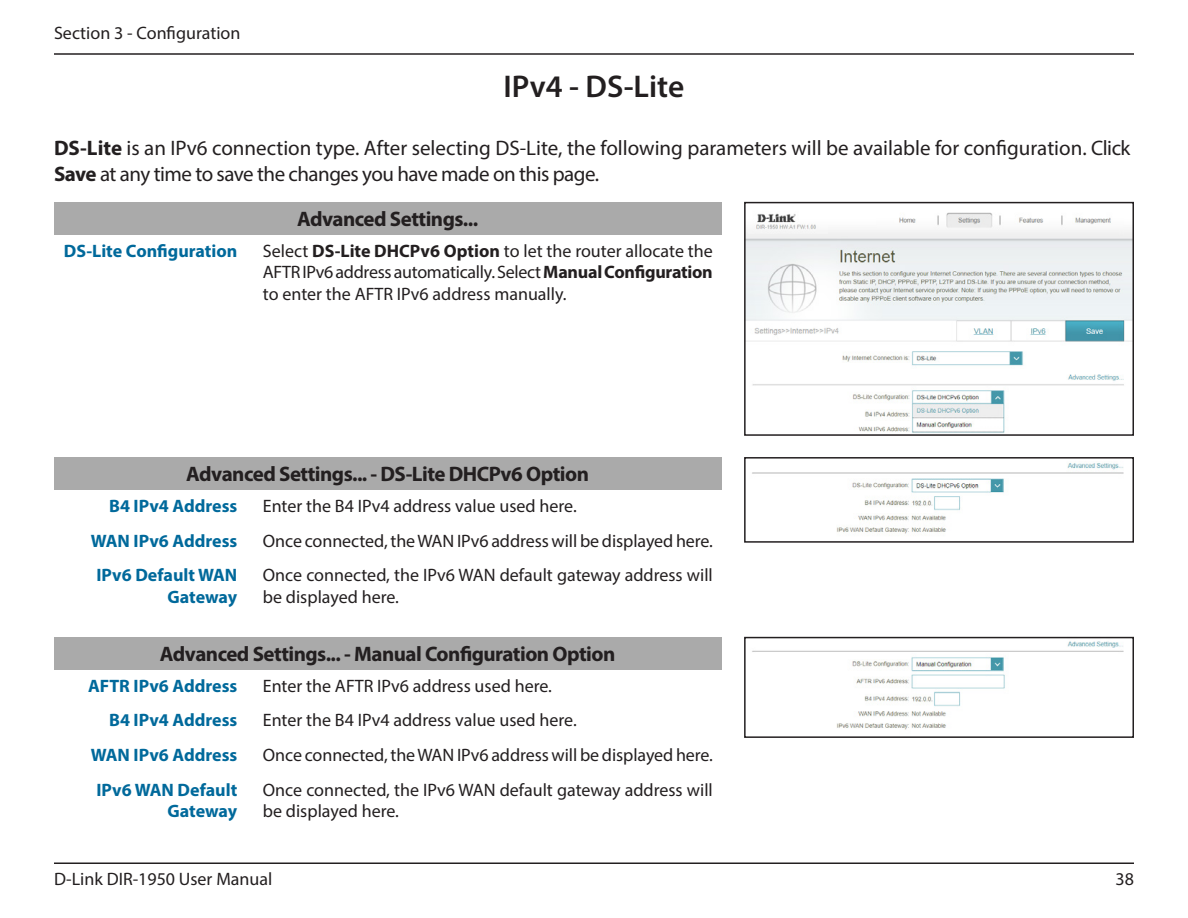
<style>
.page{position:relative;width:1188px;height:918px;background:#fff}
.page>*{position:absolute;margin:0;border:0;box-sizing:border-box;transform-origin:0 0}
.Heading_4{font:600 31.5px "Myriad Pro";color:#231f20}
.t1{font:21px/25.2px "Myriad Pro";color:#231f20}
.UI_Titles{font:700 21px "Myriad Pro";letter-spacing:-.025em;color:#231f20}
.Body_12{font:18px/21.6px "Myriad Pro";color:#231f20}
.Blue_Body_Titles{font:700 18px/21.6px "Myriad Pro";color:#00699b;text-align:right}
.s1{font-weight:700}
</style>
<div class="page">
<hr style="left:54px;top:53px;width:1080px;height:2px;background:#231f20">
<hr style="left:54px;top:862px;width:1080px;height:2px;background:#231f20">
<img style="left:747px;top:212px;width:384px;height:221px">
<div style="left:744px;top:202px;width:390px;height:234px;border:2px solid #231f20"></div>
<img style="left:752px;top:463px;width:372px;height:71px">
<div style="left:744px;top:457px;width:390px;height:86px;border:2px solid #231f20"></div>
<img style="left:752px;top:641px;width:372px;height:89px">
<div style="left:744px;top:637px;width:390px;height:101px;border:2px solid #231f20"></div>
<div style="left:54px;top:202px;width:667px;height:33px;background:#aaa"></div>
<div style="left:54px;top:457px;width:667px;height:33px;background:#aaa"></div>
<div style="left:54px;top:637px;width:667px;height:33px;background:#aaa"></div>
<img style="left:749px;top:212px;width:78px;height:22px">
<p class="Body_12" style="left:54px;top:22px;width:188px">Section 3 - Configuration</p>
<p class="Heading_4" style="left:504px;top:67px;width:182px">IPv4 - DS-Lite</p>
<p class="t1" style="left:54px;top:135px;width:1078px"><span class="s1">DS-Lite</span> is an IPv6 connection type. After selecting DS-Lite, the following parameters will be available for configuration. Click<br><span class="s1">Save</span> at any time to save the changes you have made on this page.</p>
<p class="UI_Titles" style="left:297px;top:205px;width:183px">Advanced Settings...</p>
<p class="Blue_Body_Titles" style="left:64px;top:239px;width:175px">DS-Lite Configuration</p>
<p class="Body_12" style="left:263px;top:239px;width:451px;text-align:justify">Select <span class="s1">DS-Lite DHCPv6 Option</span> to let the router allocate the AFTR IPv6 address automatically. Select <span class="s1">Manual Configuration </span>to enter the AFTR IPv6 address manually.</p>
<p class="UI_Titles" style="left:186px;top:461px;width:404px">Advanced Settings... - DS-Lite DHCPv6 Option</p>
<p class="Blue_Body_Titles" style="left:109px;top:494px;width:130px">B4 IPv4 Address</p>
<p class="Body_12" style="left:263px;top:495px;width:315px">Enter the B4 IPv4 address value used here.</p>
<p class="Blue_Body_Titles" style="left:91px;top:529px;width:148px">WAN IPv6 Address</p>
<p class="Body_12" style="left:263px;top:529px;width:452px">Once connected, the WAN IPv6 address will be displayed here.</p>
<p class="Blue_Body_Titles" style="left:97px;top:564px;width:142px">IPv6 Default WAN<br>Gateway</p>
<p class="Body_12" style="left:263px;top:564px;width:451px">Once connected, the IPv6 WAN default gateway address will be displayed here.</p>
<p class="UI_Titles" style="left:160px;top:640px;width:457px">Advanced Settings... - Manual Configuration Option</p>
<p class="Blue_Body_Titles" style="left:88px;top:674px;width:151px">AFTR IPv6 Address</p>
<p class="Body_12" style="left:263px;top:674px;width:291px">Enter the AFTR IPv6 address used here.</p>
<p class="Blue_Body_Titles" style="left:109px;top:709px;width:130px">B4 IPv4 Address</p>
<p class="Body_12" style="left:263px;top:709px;width:315px">Enter the B4 IPv4 address value used here.</p>
<p class="Blue_Body_Titles" style="left:91px;top:744px;width:148px">WAN IPv6 Address</p>
<p class="Body_12" style="left:263px;top:744px;width:452px">Once connected, the WAN IPv6 address will be displayed here.</p>
<p class="Blue_Body_Titles" style="left:97px;top:778px;width:142px">IPv6 WAN Default<br>Gateway</p>
<p class="Body_12" style="left:263px;top:779px;width:451px">Once connected, the IPv6 WAN default gateway address will be displayed here.</p>
<p class="Body_12" style="left:54px;top:868px;width:220px">D-Link DIR-1950 User Manual</p>
<p class="Body_12" style="left:1116px;top:868px;width:20px">38</p>
</div>
